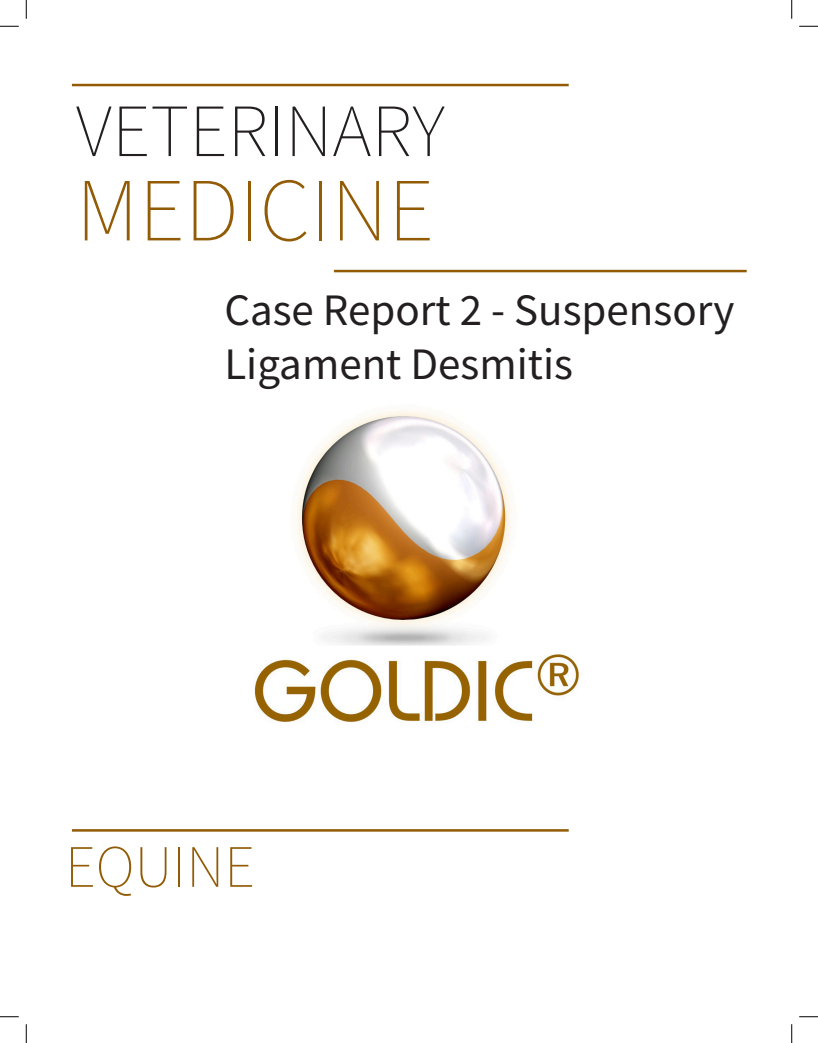
<style>
.page{position:relative;width:818px;height:1043px;background:#fff}
.page>*{position:absolute;margin:0;border:0;box-sizing:border-box;transform-origin:0 0}
.title_Tall{font:200 90px "Source Sans Pro";color:#925c06}
.title_Thin{font:200 75px "Source Sans Pro";color:#231f20}
.title_Tall-2{font:200 60px "Source Sans Pro";color:#925c06}
.s_Pagenumber{font:45px/54px "Source Sans Pro";color:#231f20}
</style>
<div class="page">
<hr style="left:334px;top:270px;width:412px;height:2px;background:#925c06">
<hr style="left:72px;top:84px;width:496px;height:2px;background:#925c06">
<img style="left:254px;top:410px;width:325px;height:313px">
<hr style="left:72px;top:829px;width:496px;height:2px;background:#925c06">
<svg style="left:0;top:25px;width:19px;height:2px"></svg>
<svg style="left:799px;top:25px;width:19px;height:2px"></svg>
<svg style="left:0;top:1016px;width:19px;height:1px"></svg>
<svg style="left:799px;top:1016px;width:19px;height:1px"></svg>
<svg style="left:25px;top:0;width:2px;height:19px"></svg>
<svg style="left:25px;top:1024px;width:2px;height:18px"></svg>
<svg style="left:791px;top:0;width:1px;height:19px"></svg>
<svg style="left:791px;top:1024px;width:1px;height:18px"></svg>
<p class="title_Thin" style="left:76px;top:86px;width:370px">VETERINARY</p>
<p class="title_Tall" style="left:76px;top:156px;width:359px">MEDICINE</p>
<p class="s_Pagenumber" style="left:224px;top:282px;width:511px">Case Report 2 - Suspensory<br>Ligament Desmitis</p>
<p class="title_Tall-2" style="left:65px;top:830px;width:191px">EQUINE</p>
</div>
